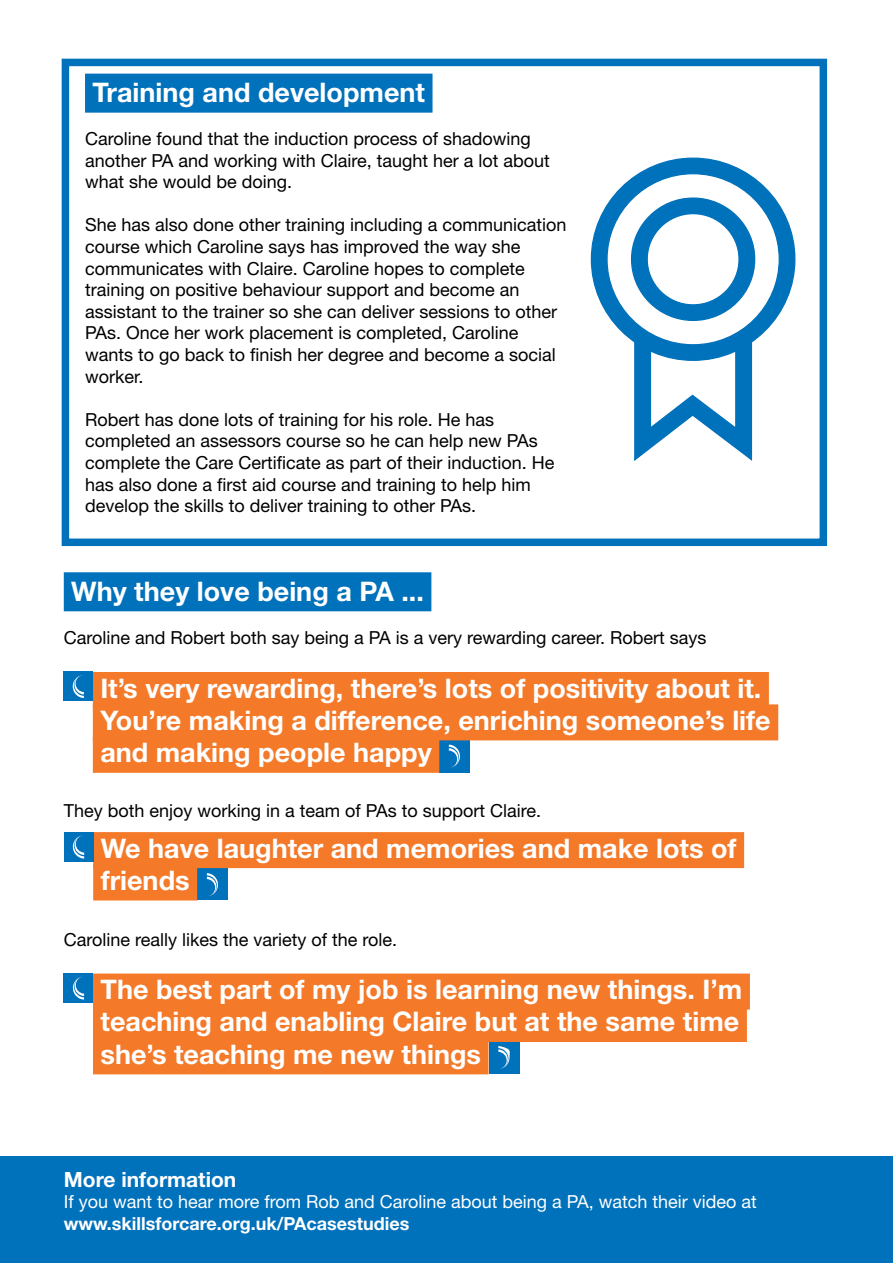
<style>
.page{position:relative;width:893px;height:1263px;background:#fff}
.page>*{position:absolute;margin:0;border:0;box-sizing:border-box;transform-origin:0 0}
.t1{font:700 27px/32.4px "Helvetica Neue LT Std";color:#fff}
.t2{font:700 21px "Helvetica Neue LT Std";color:#fff}
.t3{font:18px/21.6px "Helvetica Neue LT Std";color:#000}
.t4{font:18px "Helvetica Neue LT Std";color:#fff}
.t5{font:700 18px "Helvetica Neue LT Std";color:#fff}
</style>
<div class="page">
<svg style="left:590px;top:157px;width:206px;height:304px"></svg>
<div style="left:85px;top:74px;width:347px;height:39px;background:#0071bb"></div>
<div style="left:197px;top:868px;width:30px;height:32px;background:#0071bb"></div>
<svg style="left:207px;top:873px;width:11px;height:23px"></svg>
<div style="left:62px;top:59px;width:765px;height:487px;border:8px solid #0071bb"></div>
<div style="left:64px;top:572px;width:367px;height:39px;background:#0071bb"></div>
<div style="left:439px;top:739px;width:30px;height:34px;background:#0071bb"></div>
<svg style="left:449px;top:745px;width:11px;height:23px"></svg>
<div style="left:93px;top:672px;width:676px;height:36px;background:#f47929"></div>
<div style="left:93px;top:704px;width:685px;height:36px;background:#f47929"></div>
<div style="left:93px;top:737px;width:346px;height:36px;background:#f47929"></div>
<div style="left:64px;top:672px;width:29px;height:29px;background:#0071bb"></div>
<svg style="left:73px;top:675px;width:11px;height:23px"></svg>
<div style="left:93px;top:832px;width:651px;height:36px;background:#f47929"></div>
<div style="left:93px;top:864px;width:104px;height:36px;background:#f47929"></div>
<div style="left:64px;top:832px;width:29px;height:30px;background:#0071bb"></div>
<svg style="left:73px;top:835px;width:11px;height:23px"></svg>
<div style="left:489px;top:1041px;width:30px;height:33px;background:#0071bb"></div>
<svg style="left:498px;top:1046px;width:12px;height:23px"></svg>
<div style="left:93px;top:973px;width:657px;height:36px;background:#f47929"></div>
<div style="left:93px;top:1006px;width:654px;height:36px;background:#f47929"></div>
<div style="left:93px;top:1038px;width:395px;height:36px;background:#f47929"></div>
<div style="left:64px;top:973px;width:29px;height:29px;background:#0071bb"></div>
<svg style="left:73px;top:976px;width:11px;height:23px"></svg>
<div style="left:0;top:1156px;width:893px;height:107px;background:#0071bb"></div>
<h1 class="t1" style="left:93px;top:76px;width:334px">Training and development</h1>
<p class="t3" style="left:85px;top:128px;width:466px">Caroline found that the induction process of shadowing another PA and working with Claire, taught her a lot about what she would be doing.</p>
<p class="t3" style="left:85px;top:214px;width:483px">She has also done other training including a communication course which Caroline says has improved the way she communicates with Claire. Caroline hopes to complete training on positive behaviour support and become an assistant to the trainer so she can deliver sessions to other PAs. Once her work placement is completed, Caroline wants to go back to finish her degree and become a social worker.</p>
<p class="t3" style="left:85px;top:408px;width:471px">Robert has done lots of training for his role. He has completed an assessors course so he can help new PAs complete the Care Certificate as part of their induction. He has also done a first aid course and training to help him develop the skills to deliver training to other PAs.</p>
<h1 class="t1" style="left:71px;top:574px;width:354px">Why they love being a PA ...</h1>
<p class="t3" style="left:64px;top:626px;width:644px">Caroline and Robert both say being a PA is a very rewarding career. Robert says</p>
<h1 class="t1" style="left:100px;top:671px;width:672px">It’s very rewarding, there’s lots of positivity about it.<br>You’re making a difference, enriching someone’s life and making people happy</h1>
<p class="t3" style="left:64px;top:799px;width:479px">They both enjoy working in a team of PAs to support Claire.</p>
<h1 class="t1" style="left:101px;top:831px;width:637px">We have laughter and memories and make lots of friends</h1>
<p class="t3" style="left:64px;top:929px;width:335px">Caroline really likes the variety of the role.</p>
<h1 class="t1" style="left:101px;top:973px;width:643px;text-align:justify">The best part of my job is learning new things. I’m teaching and enabling Claire but at the same time she’s teaching me new things</h1>
<p class="t2" style="left:64px;top:1166px;width:174px">More information</p>
<p class="t4" style="left:64px;top:1191px;width:695px">If you want to hear more from Rob and Caroline about being a PA, watch their video at</p>
<p class="t5" style="left:64px;top:1212px;width:347px">www.skillsforcare.org.uk/PAcasestudies</p>
</div>
